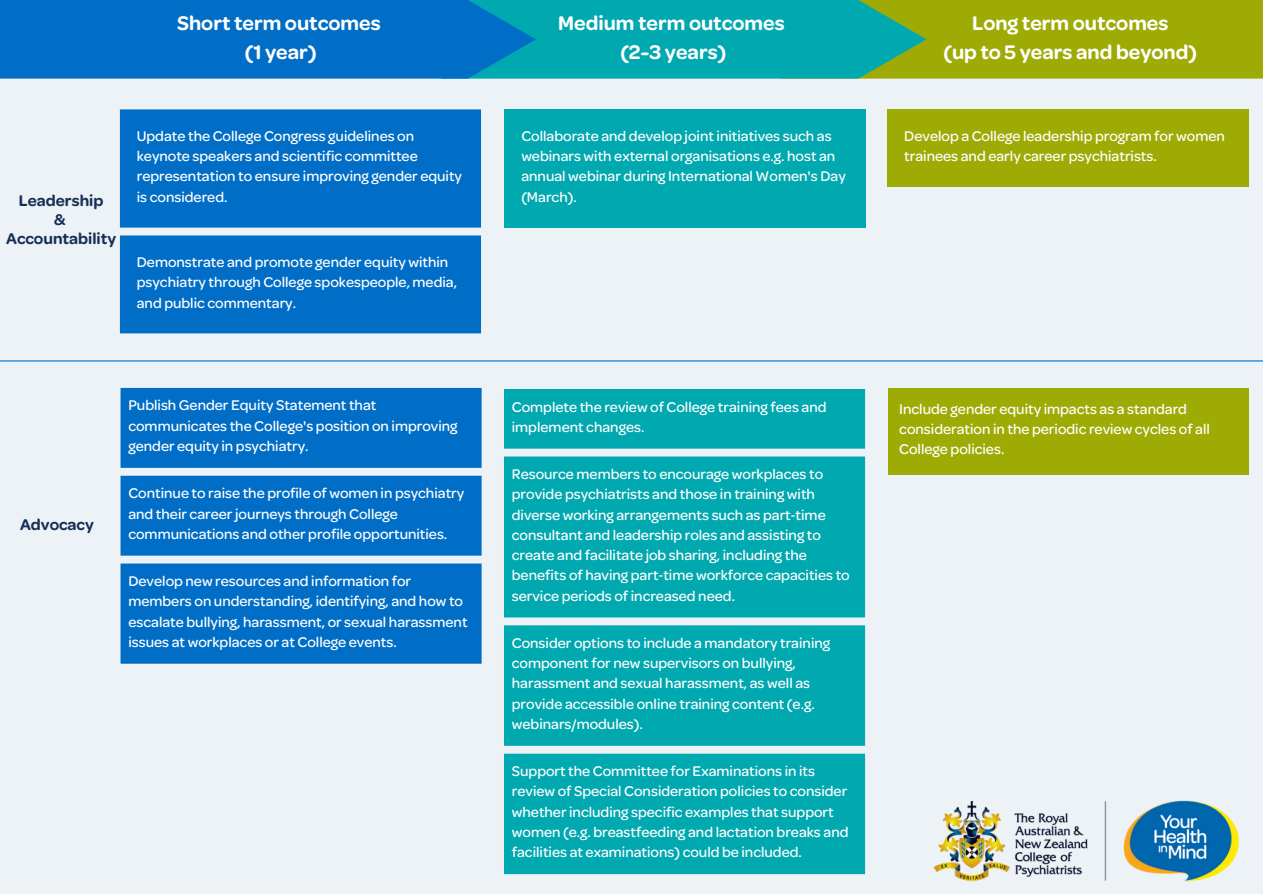
<style>
.page{position:relative;width:1263px;height:894px;background:#fff}
.page>*{position:absolute;margin:0;border:0;box-sizing:border-box;transform-origin:0 0}
.t1{font:600 21px "Omnes";color:#fff}
.t2{font:600 16.5px "Omnes";color:#162f56}
.t3{font:500 15px/20.2px "Omnes";color:#fff}
.s1{font-family:"Noto Sans";font-weight:400}
</style>
<div class="page">
<div style="left:0;top:0;width:1263px;height:893px;background:#edf2f7"></div>
<svg style="left:0;top:0;width:1263px;height:79px;background:#2f9287"></svg>
<div style="left:121px;top:388px;width:361px;height:275px;background:#006ec7"></div>
<div style="left:504px;top:389px;width:361px;height:484px;background:#00a8b0"></div>
<div style="left:888px;top:388px;width:361px;height:86px;background:#9eab05"></div>
<div style="left:504px;top:109px;width:362px;height:118px;background:#00a8b0"></div>
<div style="left:887px;top:109px;width:362px;height:78px;background:#9eab05"></div>
<hr style="left:0;top:360px;width:1263px;height:1px;background:#006ec7">
<div style="left:120px;top:109px;width:361px;height:224px;background:#006ec7"></div>
<img style="left:933px;top:800px;width:306px;height:81px">
<p class="t1" style="left:177px;top:15px;width:205px">Short term outcomes</p>
<p class="t1" style="left:245px;top:45px;width:73px">(1 year)</p>
<p class="t2" style="left:19px;top:194px;width:86px">Leadership</p>
<p class="t2" style="left:54px;top:213px;width:13px">&amp;</p>
<p class="t2" style="left:6px;top:232px;width:111px">Accountability</p>
<p class="t3" style="left:137px;top:128px;width:327px">Update the College Congress guidelines on keynote speakers and scientific committee representation to ensure improving gender equity is considered.</p>
<p class="t3" style="left:137px;top:254px;width:322px">Demonstrate and promote gender equity within psychiatry through College spokespeople, media, and public commentary.</p>
<p class="t2" style="left:20px;top:518px;width:75px">Advocacy</p>
<p class="t3" style="left:128px;top:397px;width:331px">Publish Gender Equity Statement that communicates the College's position on improving gender equity in psychiatry.</p>
<p class="t3" style="left:128px;top:485px;width:337px">Continue to raise the profile of women in psychiatry and their careerjourneys through College communications and other profile opportunities.</p>
<p class="t3" style="left:128px;top:572px;width:341px">Develop new resources and information for members on understanding, identifying, and how to escalate bullying, harassment, or sexual harassment issues at workplaces or at College events.</p>
<p class="t1" style="left:558px;top:15px;width:228px">Medium term outcomes</p>
<p class="t1" style="left:620px;top:45px;width:107px">(2-3 years)</p>
<p class="t1" style="left:972px;top:15px;width:198px">Long term outcomes</p>
<p class="t1" style="left:944px;top:45px;width:255px">(up to 5 years and beyond)</p>
<p class="t3" style="left:521px;top:128px;width:326px">Collaborate and develop joint initiatives such as webinars with external organisations e.g. host an annual webinar during International Women's Day (March).</p>
<p class="t3" style="left:904px;top:128px;width:322px">Develop a College leadership program for women trainees and early career psychiatrists.</p>
<p class="t3" style="left:512px;top:398px;width:316px">Complete the review of College training fees and implement changes.</p>
<p class="t3" style="left:512px;top:466px;width:339px">Resource members to encourage workplaces to provide psychiatrists and those in training with diverse working arrangements such as part<span class="s1">‐</span>time consultant and leadership roles and assisting to create and facilitate job sharing, including the benefits of having part<span class="s1">‐</span>time workforce capacities to service periods of increased need.</p>
<p class="t3" style="left:512px;top:634px;width:320px">Consider options to include a mandatory training component for new supervisors on bullying, harassment and sexual harassment, as well as provide accessible online training content (e.g. webinars/modules).</p>
<p class="t3" style="left:512px;top:762px;width:338px">Support the Committee for Examinations in its review of Special Consideration policies to consider whether including specific examples that support women (e.g. breastfeeding and lactation breaks and facilities at examinations) could be included.</p>
<p class="t3" style="left:899px;top:400px;width:312px">Include gender equity impacts as a standard consideration in the periodic review cycles of all<br>College policies.</p>
</div>
